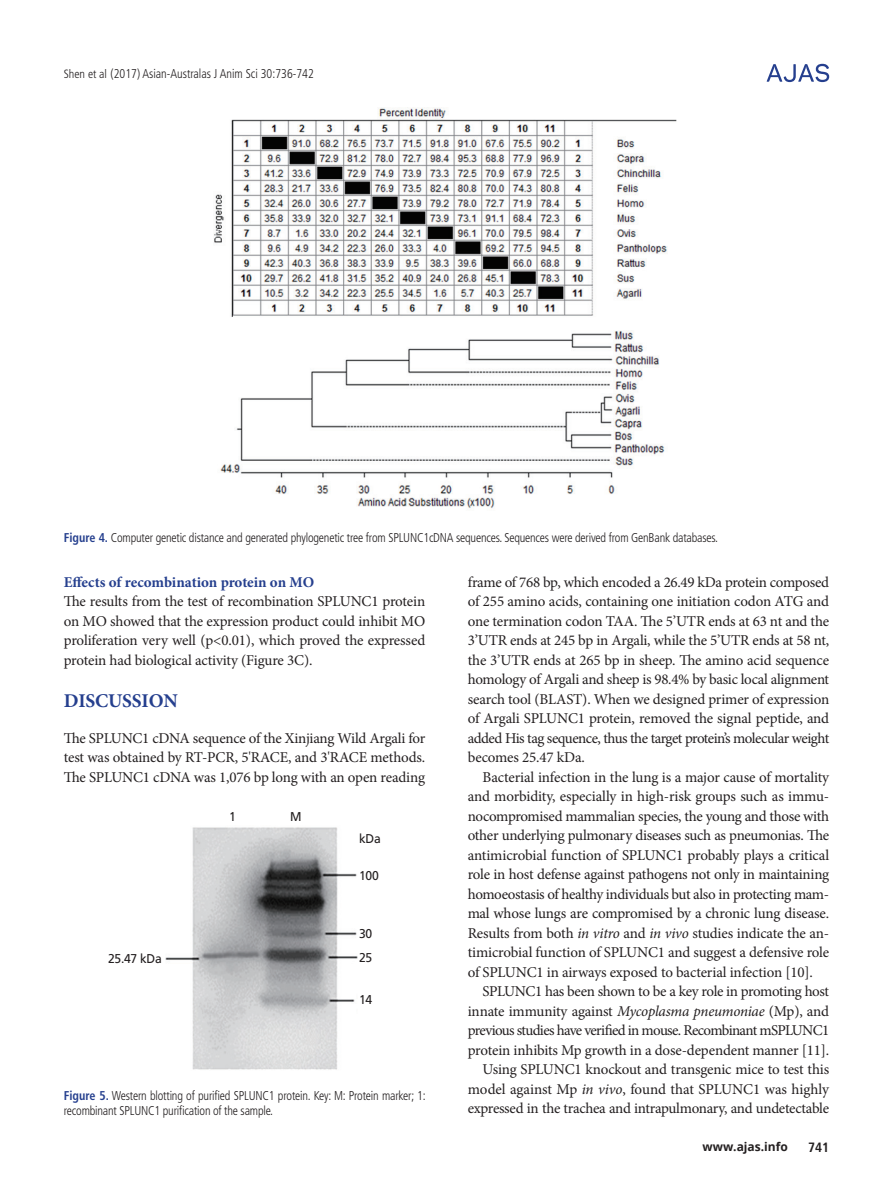
<style>
.page{position:relative;width:893px;height:1191px;background:#fff}
.page>*{position:absolute;margin:0;border:0;box-sizing:border-box;transform-origin:0 0}
.대제목{font:700 19.5px "Minion Pro";letter-spacing:-.01em;color:#253f8e}
.본문{font:15px/19.5px "Minion Pro";letter-spacing:-.015em;color:#231f20;text-align:justify}
.중제목{font:700 15px "Minion Pro";letter-spacing:-.005em;color:#253f8e}
.t1{font:700 condensed 13.5px "Frutiger LT Std";color:#231f20}
.표_그림__제목{font:300 condensed 12.75px/15px "Frutiger LT Std";letter-spacing:-.015em;color:#231f20;scale:.95 1}
.그림_지문{font:12.75px "Frutiger LT Std";letter-spacing:-.025em;color:#231f20;scale:.95 1}
.t2{font:700 12px "Open Sans";color:#231f20}
.s1{font-size:12px}
.s2{font-weight:700;color:#253f8e}
.s3{font-style:italic}
</style>
<div class="page">
<svg style="left:767px;top:64px;width:62px;height:18px"></svg>
<img style="left:214px;top:108px;width:463px;height:400px">
<img style="left:165px;top:827px;width:192px;height:243px">
<p class="표_그림__제목" style="left:64px;top:66px;width:265px"><span class="s1">Shen et al</span> (2017) Asian-Australas J Anim Sci 30:736-742</p>
<p class="표_그림__제목" style="left:64px;top:530px;width:690px"><span class="s2">Figure 4.</span> Computer genetic distance and generated phylogenetic tree from SPLUNC1cDNA sequences. Sequences were derived from GenBank databases.</p>
<p class="중제목" style="left:64px;top:571px;width:252px">Effects of recombination protein on MO</p>
<p class="본문" style="left:64px;top:591px;width:363px">The results from the test of recombination SPLUNC1 protein on MO showed that the expression product could inhibit MO proliferation very well (p&lt;0.01), which proved the expressed protein had biological activity (Figure 3C).</p>
<p class="대제목" style="left:64px;top:687px;width:116px">DISCUSSION</p>
<p class="본문" style="left:64px;top:728px;width:363px">The SPLUNC1 cDNA sequence of the Xinjiang Wild Argali for test was obtained by RT-PCR, 5'RACE, and 3'RACE methods.<br>The SPLUNC1 cDNA was 1,076 bp long with an open reading</p>
<p class="그림_지문" style="left:108px;top:950px;width:58px">25.47 kDa</p>
<p class="그림_지문" style="left:229px;top:809px;width:9px">1</p>
<p class="그림_지문" style="left:290px;top:809px;width:14px">M</p>
<p class="그림_지문" style="left:359px;top:831px;width:24px">kDa</p>
<p class="그림_지문" style="left:359px;top:868px;width:22px">100</p>
<p class="그림_지문" style="left:359px;top:926px;width:15px">30</p>
<p class="그림_지문" style="left:359px;top:949px;width:15px">25</p>
<p class="그림_지문" style="left:359px;top:992px;width:15px">14</p>
<p class="표_그림__제목" style="left:64px;top:1088px;width:382px"><span class="s2">Figure 5.</span> Western blotting of purified SPLUNC1 protein. Key: M: Protein marker; 1: recombinant SPLUNC1 purification of the sample.</p>
<p class="본문" style="left:468px;top:572px;width:363px">frame of 768 bp, which encoded a 26.49 kDa protein composed of 255 amino acids, containing one initiation codon ATG and one termination codon TAA. The 5’UTR ends at 63 nt and the 3’UTR ends at 245 bp in Argali, while the 5’UTR ends at 58 nt, the 3’UTR ends at 265 bp in sheep. The amino acid sequence homology of Argali and sheep is 98.4% by basic local alignment search tool (BLAST). When we designed primer of expression of Argali SPLUNC1 protein, removed the signal peptide, and added His tag sequence, thus the target protein’s molecular weight becomes 25.47 kDa.</p>
<p class="본문" style="left:468px;top:767px;width:363px;text-indent:15px">Bacterial infection in the lung is a major cause of mortality and morbidity, especially in high-risk groups such as immu&shy;nocompromised mammalian species, the young and those with other underlying pulmonary diseases such as pneumonias. The antimicrobial function of SPLUNC1 probably plays a critical role in host defense against pathogens not only in maintaining homoeostasis of healthy individuals but also in protecting mam&shy;mal whose lungs are compromised by a chronic lung disease.<br>Results from both <span class="s3">in vitro</span> and <span class="s3">in vivo</span> studies indicate the an&shy;timicrobial function of SPLUNC1 and suggest a defensive role of SPLUNC1 in airways exposed to bacterial infection [10].</p>
<p class="본문" style="left:468px;top:981px;width:363px;text-indent:15px">SPLUNC1 has been shown to be a key role in promoting host innate immunity against <span class="s3">Mycoplasma pneumoniae</span> (Mp), and previous studies have verified in mouse. Recombinant mSPLUNC1 protein inhibits Mp growth in a dose-dependent manner [11].</p>
<p class="본문" style="left:468px;top:1059px;width:363px;text-indent:15px">Using SPLUNC1 knockout and transgenic mice to test this model against Mp <span class="s3">in vivo</span>, found that SPLUNC1 was highly expressed in the trachea and intrapulmonary, and undetectable</p>
<p class="t2" style="left:702px;top:1138px;width:87px">www.ajas.info</p>
<p class="t1" style="left:808px;top:1138px;width:23px">741</p>
</div>
